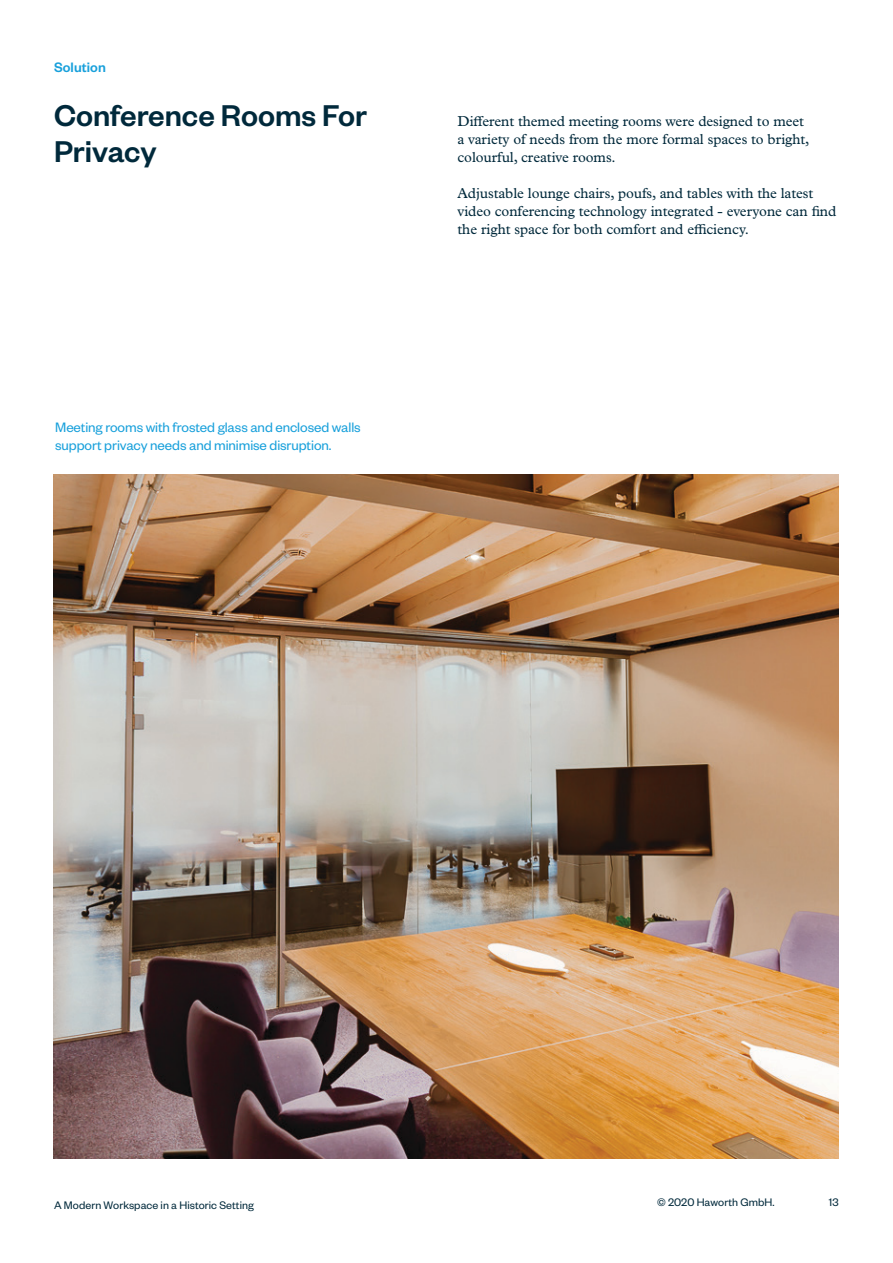
<style>
.page{position:relative;width:893px;height:1263px;background:#fff}
.page>*{position:absolute;margin:0;border:0;box-sizing:border-box;transform-origin:0 0}
.Founders_Large_Title{font:500 33px/36px "Founders Grotesk";color:#00293b}
.Founders_Standard_Te{font:15px "Founders Grotesk";letter-spacing:-.005em;color:#18a0db}
.Founders_Standard_Te-2{font:500 15px "Founders Grotesk";letter-spacing:.005em;color:#18a0db}
.Plantin_Standard_Tex{font:14.4px/18px "Plantin MT Pro";letter-spacing:-.005em;color:#00293b}
.Founders_Subtext_8_1{font:12px "Founders Grotesk";letter-spacing:.005em;color:#00293b}
</style>
<div class="page">
<img style="left:53px;top:474px;width:786px;height:684px">
<p class="Founders_Standard_Te-2" style="left:54px;top:58px;width:53px">Solution</p>
<p class="Founders_Large_Title" style="left:54px;top:96px;width:315px">Conference Rooms For<br>Privacy</p>
<p class="Founders_Standard_Te" style="left:55px;top:418px;width:307px">Meeting rooms with frosted glass and enclosed walls</p>
<p class="Founders_Standard_Te" style="left:55px;top:436px;width:278px">support privacy needs and minimise disruption.</p>
<p class="Plantin_Standard_Tex" style="left:458px;top:112px;width:353px">Different themed meeting rooms were designed to meet a variety of needs from the more formal spaces to bright, colourful, creative rooms.</p>
<p class="Plantin_Standard_Tex" style="left:458px;top:184px;width:380px">Adjustable lounge chairs, poufs, and tables with the latest video conferencing technology integrated - everyone can find the right space for both comfort and efficiency.</p>
<p class="Founders_Subtext_8_1" style="left:54px;top:1198px;width:201px">A Modern Workspace in a Historic Setting</p>
<p class="Founders_Subtext_8_1" style="left:829px;top:1195px;width:11px">13</p>
<p class="Founders_Subtext_8_1" style="left:657px;top:1195px;width:119px">© 2020 Haworth GmbH.</p>
</div>
